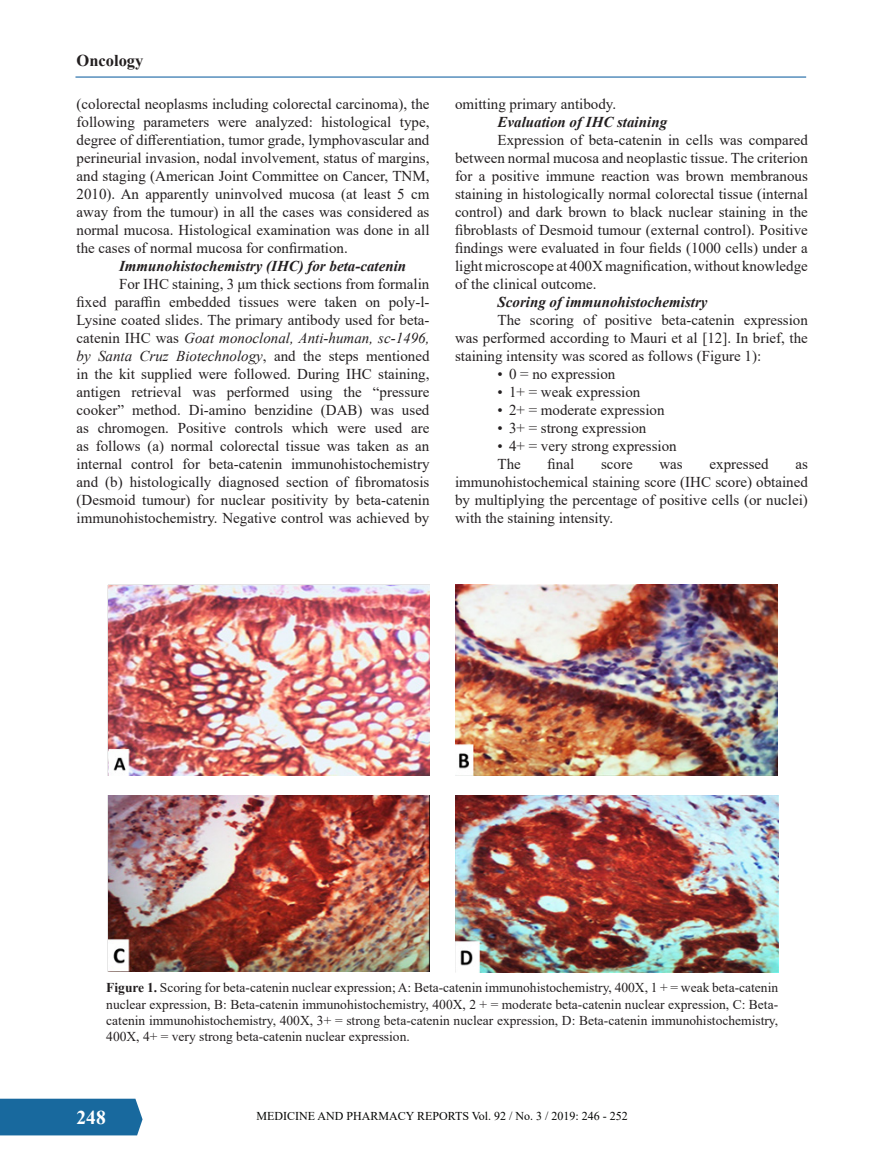
<style>
.page{position:relative;width:893px;height:1149px;background:#fff}
.page>*{position:absolute;margin:0;border:0;box-sizing:border-box;transform-origin:0 0}
.t1{font:700 19.5px "Times New Roman";color:#fff}
.t2{font:700 16.5px "Times New Roman";color:#231f20}
.INTERIOR{font:15px/18px "Times New Roman";color:#231f20;text-align:justify}
.INTERIOR-2{font:italic 700 15px "Times New Roman";color:#231f20}
.REFERINTE{font:13.5px/16.2px "Times New Roman";color:#231f20;text-align:justify}
.t3{font:12px "Times New Roman";color:#040503}
.s1{font-style:italic}
.s2{font-weight:700}
</style>
<div class="page">
<div style="left:0;top:1098px;width:143px;height:36px;background:#18699e"></div>
<hr style="left:75px;top:77px;width:731px;height:1px;background:#01569b">
<img style="left:108px;top:584px;width:321px;height:191px">
<img style="left:455px;top:584px;width:323px;height:191px">
<img style="left:108px;top:795px;width:321px;height:176px">
<img style="left:455px;top:795px;width:323px;height:177px">
<p class="t2" style="left:77px;top:48px;width:68px">Oncology</p>
<p class="INTERIOR" style="left:77px;top:95px;width:354px">(colorectal neoplasms including colorectal carcinoma), the following parameters were analyzed: histological type, degree of differentiation, tumor grade, lymphovascular and perineurial invasion, nodal involvement, status of margins, and staging (American Joint Committee on Cancer, TNM, 2010). An apparently uninvolved mucosa (at least 5 cm away from the tumour) in all the cases was considered as normal mucosa. Histological examination was done in all the cases of normal mucosa for confirmation.</p>
<p class="INTERIOR-2" style="left:119px;top:256px;width:289px">Immunohistochemistry (IHC) for beta-catenin</p>
<p class="INTERIOR" style="left:77px;top:275px;width:354px;text-indent:43px">For IHC staining, 3 μm thick sections from formalin fixed paraffin embedded tissues were taken on poly-l-Lysine coated slides. The primary antibody used for beta&shy;catenin IHC was <span class="s1">Goat monoclonal, Anti-human, sc-1496, by Santa Cruz Biotechnology</span>, and the steps mentioned in the kit supplied were followed. During IHC staining, antigen retrieval was performed using the “pressure cooker” method. Di-amino benzidine (DAB) was used as chromogen. Positive controls which were used are as follows (a) normal colorectal tissue was taken as an internal control for beta-catenin immunohistochemistry and (b) histologically diagnosed section of fibromatosis (Desmoid tumour) for nuclear positivity by beta-catenin immunohistochemistry. Negative control was achieved by</p>
<p class="INTERIOR" style="left:455px;top:95px;width:163px">omitting primary antibody.</p>
<p class="INTERIOR-2" style="left:497px;top:112px;width:171px">Evaluation of IHC staining</p>
<p class="INTERIOR" style="left:455px;top:131px;width:354px;text-indent:43px">Expression of beta-catenin in cells was compared between normal mucosa and neoplastic tissue. The criterion for a positive immune reaction was brown membranous staining in histologically normal colorectal tissue (internal control) and dark brown to black nuclear staining in the fibroblasts of Desmoid tumour (external control). Positive findings were evaluated in four fields (1000 cells) under a light microscope at 400X magnification, without knowledge of the clinical outcome.</p>
<p class="INTERIOR-2" style="left:497px;top:292px;width:212px">Scoring of immunohistochemistry</p>
<p class="INTERIOR" style="left:455px;top:311px;width:354px;text-indent:43px">The scoring of positive beta-catenin expression was performed according to Mauri et al [12]. In brief, the staining intensity was scored as follows (Figure 1):</p>
<p class="INTERIOR" style="left:497px;top:365px;width:119px">• 0 = no expression</p>
<p class="INTERIOR" style="left:497px;top:383px;width:144px">• 1+ = weak expression</p>
<p class="INTERIOR" style="left:497px;top:401px;width:169px">• 2+ = moderate expression</p>
<p class="INTERIOR" style="left:497px;top:419px;width:150px">• 3+ = strong expression</p>
<p class="INTERIOR" style="left:497px;top:437px;width:181px">• 4+ = very strong expression</p>
<p class="INTERIOR" style="left:497px;top:455px;width:25px">The</p>
<p class="INTERIOR" style="left:548px;top:455px;width:28px">final</p>
<p class="INTERIOR" style="left:601px;top:455px;width:33px">score</p>
<p class="INTERIOR" style="left:659px;top:455px;width:25px">was</p>
<p class="INTERIOR" style="left:709px;top:455px;width:61px">expressed</p>
<p class="INTERIOR" style="left:455px;top:455px;width:354px;text-indent:340px">as immunohistochemical staining score (IHC score) obtained by multiplying the percentage of positive cells (or nuclei) with the staining intensity.</p>
<p class="REFERINTE" style="left:106px;top:979px;width:673px"><span class="s2">Figure 1.</span> Scoring for beta-catenin nuclear expression; A: Beta-catenin immunohistochemistry, 400X, 1 + = weak beta-catenin nuclear expression, B: Beta-catenin immunohistochemistry, 400X, 2 + = moderate beta-catenin nuclear expression, C: Beta&shy;catenin immunohistochemistry, 400X, 3+ = strong beta-catenin nuclear expression, D: Beta-catenin immunohistochemistry, 400X, 4+ = very strong beta-catenin nuclear expression.</p>
<h1 class="t1" style="left:77px;top:1102px;width:31px">248</h1>
<p class="t3" style="left:256px;top:1106px;width:373px">MEDICINE AND PHARMACY REPORTS Vol. 92 / No. 3 / 2019: 246 - 252</p>
</div>
